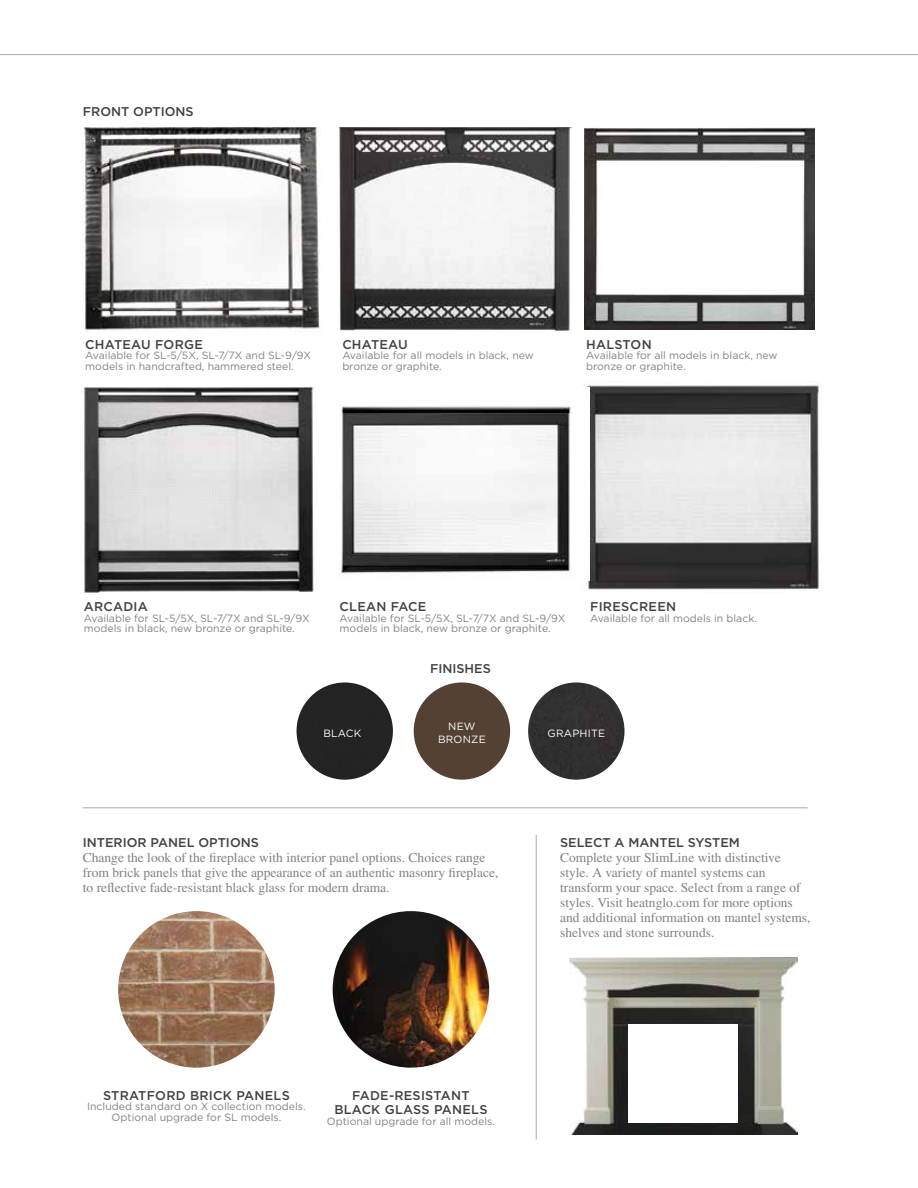
<style>
.page{position:relative;width:918px;height:1188px;background:#fff}
.page>*{position:absolute;margin:0;border:0;box-sizing:border-box;transform-origin:0 0}
.t1{font:13.5px/15px "Times";color:#808284}
.t2{font:500 12.75px/15px "Gotham";letter-spacing:.01em;color:#414042;text-align:center}
.t3{font:10.5px/10.5px "Gotham";color:#808284}
.t4{font:10.5px/12.6px "Gotham";letter-spacing:.02em;color:#fff;text-align:center}
</style>
<div class="page">
<hr style="left:0;top:54px;width:918px;height:1px;background:#b1b3b6">
<img style="left:569px;top:957px;width:228px;height:178px">
<div style="left:628px;top:1024px;width:110px;height:98px;background:#fff"></div>
<hr style="left:83px;top:807px;width:725px;height:1px;background:#b1b3b6">
<hr style="left:536px;top:835px;width:1px;height:304px;background:#b1b3b6">
<div style="left:297px;top:682px;width:96px;height:98px;background:#232324;border-radius:48px"></div>
<div style="left:414px;top:682px;width:96px;height:98px;background:#544133;border-radius:48px"></div>
<div style="left:528px;top:682px;width:97px;height:98px;background:#313031;border-radius:48px"></div>
<img style="left:83px;top:387px;width:231px;height:206px">
<img style="left:587px;top:385px;width:235px;height:205px">
<img style="left:341px;top:387px;width:248px;height:193px">
<img style="left:585px;top:127px;width:229px;height:202px">
<img style="left:82px;top:127px;width:238px;height:203px">
<img style="left:340px;top:128px;width:232px;height:203px">
<img style="left:118px;top:911px;width:157px;height:157px;border-radius:78px">
<img style="left:333px;top:911px;width:156px;height:157px;border-radius:78px">
<p class="t2" style="left:83px;top:104px;width:112px">FRONT OPTIONS</p>
<p class="t2" style="left:85px;top:337px;width:119px">CHATEAU FORGE</p>
<p class="t3" style="left:85px;top:350px;width:227px">Available for SL-5/5X, SL-7/7X and SL-9/9X models in handcrafted, hammered steel.</p>
<p class="t2" style="left:342px;top:337px;width:67px">CHATEAU</p>
<p class="t3" style="left:342px;top:350px;width:193px">Available for all models in black, new bronze or graphite.</p>
<p class="t2" style="left:586px;top:337px;width:67px">HALSTON</p>
<p class="t3" style="left:586px;top:350px;width:193px">Available for all models in black, new bronze or graphite.</p>
<p class="t2" style="left:84px;top:600px;width:66px">ARCADIA</p>
<p class="t3" style="left:84px;top:613px;width:227px">Available for SL-5/5X, SL-7/7X and SL-9/9X models in black, new bronze or graphite.</p>
<p class="t2" style="left:340px;top:600px;width:88px">CLEAN FACE</p>
<p class="t3" style="left:340px;top:613px;width:227px">Available for SL-5/5X, SL-7/7X and SL-9/9X models in black, new bronze or graphite.</p>
<p class="t2" style="left:430px;top:661px;width:62px">FINISHES</p>
<p class="t2" style="left:590px;top:600px;width:88px">FIRESCREEN</p>
<p class="t3" style="left:590px;top:613px;width:168px">Available for all models in black.</p>
<p class="t4" style="left:323px;top:728px;width:40px">BLACK</p>
<p class="t4" style="left:438px;top:720px;width:49px">NEW<br>BRONZE</p>
<p class="t4" style="left:548px;top:728px;width:59px">GRAPHITE</p>
<p class="t2" style="left:83px;top:835px;width:178px">INTERIOR PANEL OPTIONS</p>
<p class="t1" style="left:83px;top:852px;width:417px">Change the look of the fireplace with interior panel options. Choices range from brick panels that give the appearance of an authentic masonry fireplace, to reflective fade-resistant black glass for modern drama.</p>
<p class="t2" style="left:103px;top:1088px;width:188px">STRATFORD BRICK PANELS</p>
<p class="t3" style="left:87px;top:1101px;width:220px;text-align:center">Included standard on X collection models.<br>Optional upgrade for SL models.</p>
<p class="t2" style="left:334px;top:1088px;width:155px">FADE-RESISTANT<br>BLACK GLASS PANELS</p>
<p class="t3" style="left:327px;top:1116px;width:170px">Optional upgrade for all models.</p>
<p class="t2" style="left:560px;top:835px;width:181px">SELECT A MANTEL SYSTEM</p>
<p class="t1" style="left:560px;top:851px;width:252px">Complete your SlimLine with distinctive style. A variety of mantel systems can transform your space. Select from a range of styles. Visit heatnglo.com for more options and additional information on mantel systems, shelves and stone surrounds.</p>
</div>
